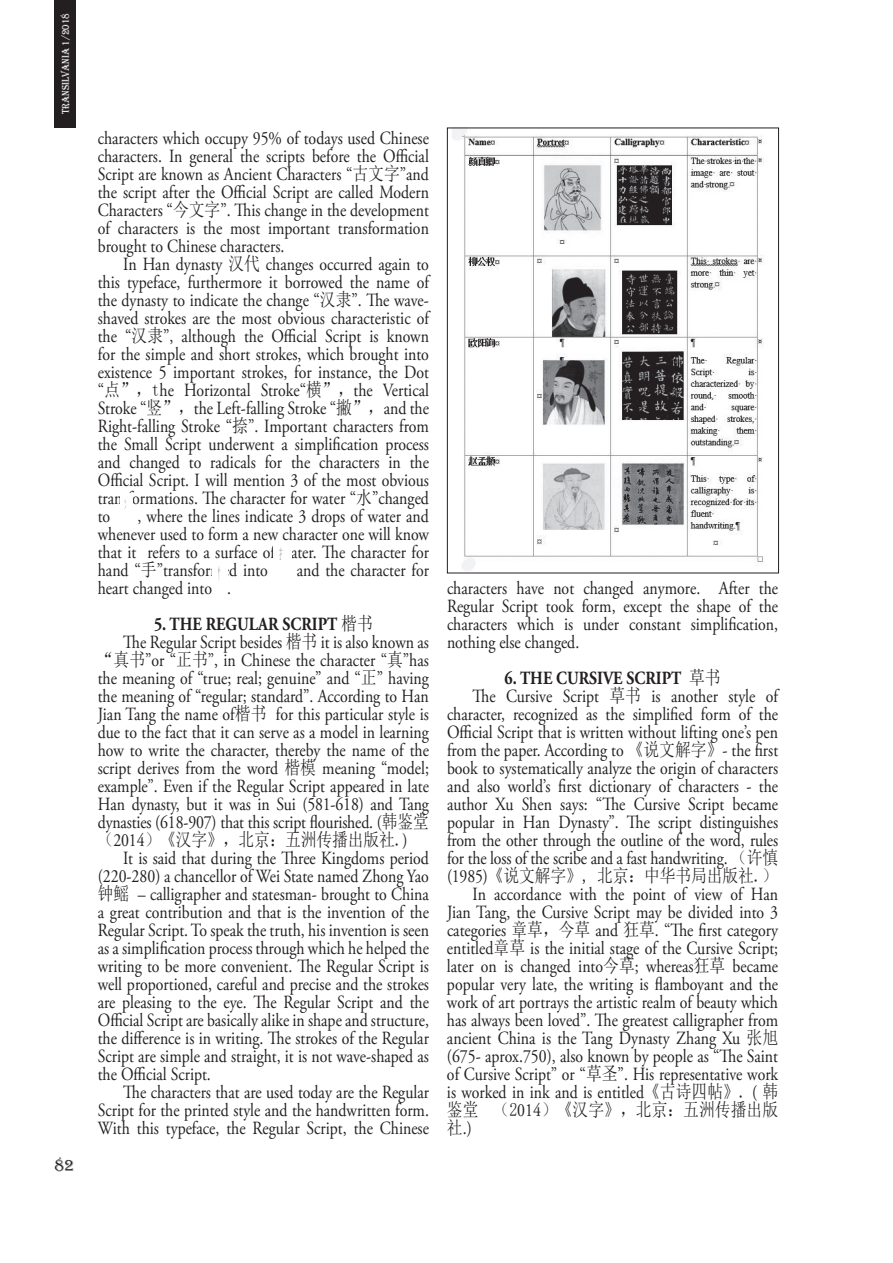
<style>
.page{position:relative;width:893px;height:1263px;background:#fff}
.page>*{position:absolute;margin:0;border:0;box-sizing:border-box;transform-origin:0 0}
.t1{font:18.6px/18px "Adobe Garamond Pro";color:#231f20;text-align:justify;scale:.85 1}
.t2{font:18.6px "Sim Sun";letter-spacing:-.01em;color:#231f20;scale:.85 1}
.t3{font:700 18.6px "Adobe Garamond Pro";color:#231f20;scale:.85 1}
.t4{font:16.5px "Algerian";color:#231f20}
.t5{font:10.5px "Algerian";color:#fff;scale:.9 1}
.s1{font-family:"Sim Sun"}
.s2{font-family:"Sim Sun";font-weight:400}
.s3{font-family:"Adobe Garamond Pro"}
</style>
<div class="page">
<div style="left:54px;top:0;width:22px;height:128px;background:#231f20"></div>
<img style="left:279px;top:547px;width:4px;height:13px">
<img style="left:218px;top:566px;width:3px;height:14px">
<img style="left:452px;top:130px;width:312px;height:441px">
<div style="left:447px;top:128px;width:332px;height:445px;border:1px solid #231f20"></div>
<p class="t5" style="left:60px;top:114px;width:114px;rotate:-90deg">transilvania 1/2018</p>
<p class="t4" style="left:54px;top:1157px;width:21px">82</p>
<p class="t1" style="left:98px;top:130px;width:391px">characters which occupy 95% of todays used Chinese characters. In general the scripts before the Official Script are known as Ancient Characters “<span class="s1">古文字</span>”and the script after the Official Script are called Modern Characters “<span class="s1">今文字</span>”. This change in the development of characters is the most important transformation brought to Chinese characters.</p>
<p class="t1" style="left:98px;top:256px;width:391px;text-indent:26px">In Han dynasty <span class="s1">汉代</span> changes occurred again to this typeface, furthermore it borrowed the name of the dynasty to indicate the change “<span class="s1">汉隶</span>”. The wave&shy;shaved strokes are the most obvious characteristic of the “<span class="s1">汉隶</span>”, although the Official Script is known for the simple and short strokes, which brought into existence 5 important strokes, for instance, the Dot “<span class="s1">点”，t</span>he Horizontal Stroke“<span class="s1">横”，</span>the Vertical Stroke “<span class="s1">竖”，</span>the Left-falling Stroke “<span class="s1">撇”，</span>and the Right-falling Stroke “<span class="s1">捺</span>”. Important characters from the Small Script underwent a simplification process and changed to radicals for the characters in the Official Script. I will mention 3 of the most obvious transformations. The character for water “<span class="s1">水</span>”changed to</p>
<p class="t1" style="left:98px;top:508px;width:391px;text-indent:40px">, where the lines indicate 3 drops of water and whenever used to form a new character one will know that it refers to a surface of water. The character for hand “<span class="s1">手</span>”transformed into</p>
<p class="t1" style="left:297px;top:562px;width:157px">and the character for</p>
<p class="t1" style="left:98px;top:580px;width:158px">heart changed into .</p>
<p class="t3" style="left:154px;top:613px;width:259px">5. THE REGULAR SCRIPT <span class="s2">楷书</span></p>
<p class="t1" style="left:123px;top:634px;width:361px">The Regular Script besides <span class="s1">楷书</span> it is also known as</p>
<p class="t1" style="left:98px;top:652px;width:391px"><span class="s1">“真书</span>”or “<span class="s1">正书</span>”, in Chinese the character “<span class="s1">真</span>”has</p>
<p class="t1" style="left:98px;top:670px;width:391px">the meaning of “true; real; genuine” and “<span class="s1">正</span>” having</p>
<p class="t1" style="left:98px;top:688px;width:391px">the meaning of “regular; standard”. According to Han</p>
<p class="t1" style="left:98px;top:706px;width:391px">Jian Tang the name of<span class="s1">楷书</span> for this particular style is</p>
<p class="t1" style="left:98px;top:724px;width:391px">due to the fact that it can serve as a model in learning</p>
<p class="t1" style="left:98px;top:742px;width:391px">how to write the character, thereby the name of the</p>
<p class="t1" style="left:98px;top:760px;width:391px">script derives from the word <span class="s1">楷模</span> meaning “model;</p>
<p class="t1" style="left:98px;top:778px;width:391px">example”. Even if the Regular Script appeared in late</p>
<p class="t1" style="left:98px;top:796px;width:391px">Han dynasty, but it was in Sui (581-618) and Tang</p>
<p class="t1" style="left:98px;top:814px;width:391px">dynasties (618-907) that this script flourished. (<span class="s1">韩鉴堂</span></p>
<p class="t2" style="left:98px;top:830px;width:366px">（<span class="s3">2014</span>）《汉字》，北京：五洲传播出版社.<span class="s3">)</span></p>
<p class="t1" style="left:98px;top:850px;width:391px;text-indent:26px">It is said that during the Three Kingdoms period (220-280) a chancellor of Wei State named Zhong Yao<span class="s1">钟鳐</span> – calligrapher and statesman- brought to China a great contribution and that is the invention of the Regular Script. To speak the truth, his invention is seen as a simplification process through which he helped the writing to be more convenient. The Regular Script is well proportioned, careful and precise and the strokes are pleasing to the eye. The Regular Script and the Official Script are basically alike in shape and structure, the difference is in writing. The strokes of the Regular Script are simple and straight, it is not wave-shaped as the Official Script.</p>
<p class="t1" style="left:98px;top:1084px;width:391px;text-indent:26px">The characters that are used today are the Regular Script for the printed style and the handwritten form.<br>With this typeface, the Regular Script, the Chinese</p>
<p class="t1" style="left:447px;top:580px;width:391px">characters have not changed anymore. After the Regular Script took form, except the shape of the characters which is under constant simplification, nothing else changed.</p>
<p class="t3" style="left:504px;top:667px;width:256px">6. THE CURSIVE SCRIPT <span class="s2">草书</span></p>
<p class="t1" style="left:472px;top:688px;width:361px">The Cursive Script <span class="s1">草书</span> is another style of</p>
<p class="t1" style="left:447px;top:706px;width:391px">character, recognized as the simplified form of the</p>
<p class="t1" style="left:447px;top:724px;width:391px">Official Script that is written without lifting one’s pen</p>
<p class="t1" style="left:447px;top:742px;width:391px">from the paper. According to <span class="s1">《说文解字》</span>- the first</p>
<p class="t1" style="left:447px;top:760px;width:391px">book to systematically analyze the origin of characters</p>
<p class="t1" style="left:447px;top:778px;width:391px">and also world’s first dictionary of characters - the</p>
<p class="t1" style="left:447px;top:796px;width:391px">author Xu Shen says: “The Cursive Script became</p>
<p class="t1" style="left:447px;top:814px;width:391px">popular in Han Dynasty”. The script distinguishes</p>
<p class="t1" style="left:447px;top:832px;width:391px">from the other through the outline of the word, rules</p>
<p class="t1" style="left:447px;top:850px;width:391px">for the loss of the scribe and a fast handwriting. <span class="s1">（许慎</span></p>
<p class="t2" style="left:447px;top:866px;width:390px"><span class="s3">(1985)</span>《说文解字》, 北京：中华书局出版社.）</p>
<p class="t1" style="left:447px;top:886px;width:391px;text-indent:26px">In accordance with the point of view of Han Jian Tang, the Cursive Script may be divided into 3 categories <span class="s1">章草，今草</span> and <span class="s1">狂草</span>. “The first category entitled<span class="s1">章草</span> is the initial stage of the Cursive Script; later on is changed into<span class="s1">今草</span>; whereas<span class="s1">狂草</span> became popular very late, the writing is flamboyant and the work of art portrays the artistic realm of beauty which has always been loved”. The greatest calligrapher from ancient China is the Tang Dynasty Zhang Xu <span class="s1">张旭</span>(675- aprox.750), also known by people as “The Saint of Cursive Script” or “<span class="s1">草圣</span>”. His representative work is worked in ink and is entitled<span class="s1">《古诗四帖》.</span> ( <span class="s1">韩</span></p>
<p class="t2" style="left:447px;top:1100px;width:391px">鉴堂 （2<span class="s3">014</span>）《汉字》，北京：五洲传播出版</p>
<p class="t1" style="left:447px;top:1120px;width:31px"><span class="s1">社</span>.)</p>
</div>
